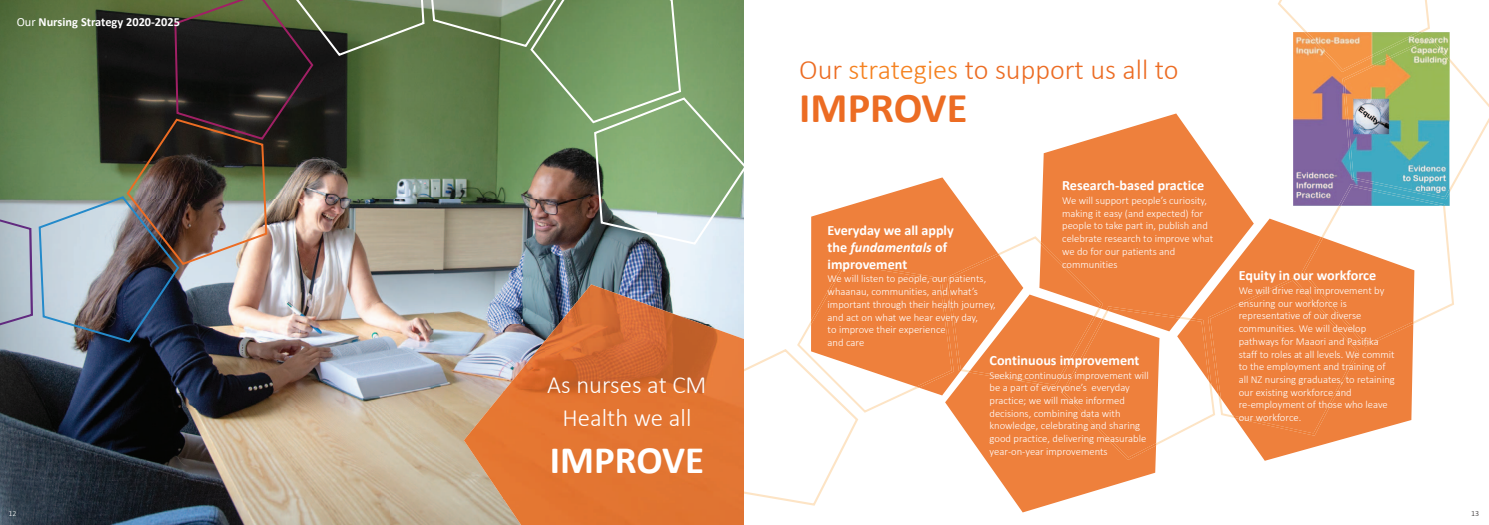
<style>
.page{position:relative;width:1489px;height:525px;background:#fff}
.page>*{position:absolute;margin:0;border:0;box-sizing:border-box;transform-origin:0 0}
.t1{font:700 42.38px "Calibri";color:#ec6c23}
.t2{font:700 38.88px "Calibri";color:#fff}
.t3{font:300 28.25px "Calibri";color:#ec6c23}
.t4{font:300 24.75px/32.6px "Calibri";color:#fff;text-align:center}
.t5{font:700 14.12px/17px "Calibri";color:#fff}
.t6{font:700 12.38px "Calibri";color:#fff}
.t7{font:300 10.62px/12.8px "Calibri";color:#fff}
.t8{font:300 8px "Calibri";color:#fff}
.t9{font:300 8px "Calibri";color:#231f20}
.s1{font-weight:400}
.s2{color:#f58220}
.s3{font-style:italic}
</style>
<div class="page">
<img style="left:0;top:506px;width:464px;height:18px">
<div style="left:544px;top:506px;width:200px;height:18px;background:#e07331"></div>
<img style="left:504px;top:506px;width:40px;height:18px">
<img style="left:464px;top:506px;width:40px;height:18px">
<img style="left:0;top:0;width:1488px;height:506px">
<img style="left:1292px;top:32px;width:157px;height:174px">
<img style="left:1304px;top:32px;width:118px;height:40px">
<img style="left:1338px;top:184px;width:106px;height:22px">
<img style="left:1342px;top:37px;width:107px;height:162px">
<p class="t6" style="left:17px;top:17px;width:165px"><span class="s1">Our</span> Nursing Strategy 2020-2025</p>
<p class="t8" style="left:8px;top:510px;width:10px">12</p>
<h3 class="t4" style="left:547px;top:370px;width:161px">As nurses at CM<br>Health we all</h3>
<h2 class="t2" style="left:550px;top:443px;width:156px">IMPROVE</h2>
<h3 class="t3" style="left:799px;top:57px;width:381px">Our <span class="s2">strategies</span> to support us all to</h3>
<h1 class="t1" style="left:799px;top:90px;width:170px">IMPROVE</h1>
<h3 class="t5" style="left:827px;top:222px;width:128px">Everyday we all apply the <span class="s3">fundamentals</span> of improvement</h3>
<p class="t7" style="left:827px;top:273px;width:170px">We will listen to people, our patients, whaanau, communities, and what’s important through their health journey, and act on what we hear every day,<br>to improve their experience<br>and care</p>
<h3 class="t5" style="left:1062px;top:178px;width:144px">Research-based practice</h3>
<p class="t7" style="left:1062px;top:195px;width:153px">We will support people’s curiosity, making it easy (and expected) for people to take part in, publish and celebrate research to improve what we do for our patients and communities</p>
<h3 class="t5" style="left:989px;top:352px;width:151px">Continuous improvement</h3>
<p class="t7" style="left:989px;top:369px;width:161px">Seeking continuous improvement will be a part of everyone’s everyday practice; we will make informed decisions, combining data with knowledge, celebrating and sharing good practice, delivering measurable year-on-year improvements</p>
<h3 class="t5" style="left:1238px;top:268px;width:139px">Equity in our workforce</h3>
<p class="t7" style="left:1238px;top:284px;width:158px">We will drive real improvement by ensuring our workforce is representative of our diverse communities. We will develop pathways for Maaori and Pasifika staff to roles at all levels. We commit to the employment and training of all NZ nursing graduates, to retaining our existing workforce and re-employment of those who leave our workforce.</p>
<p class="t9" style="left:1470px;top:510px;width:10px">13</p>
</div>
